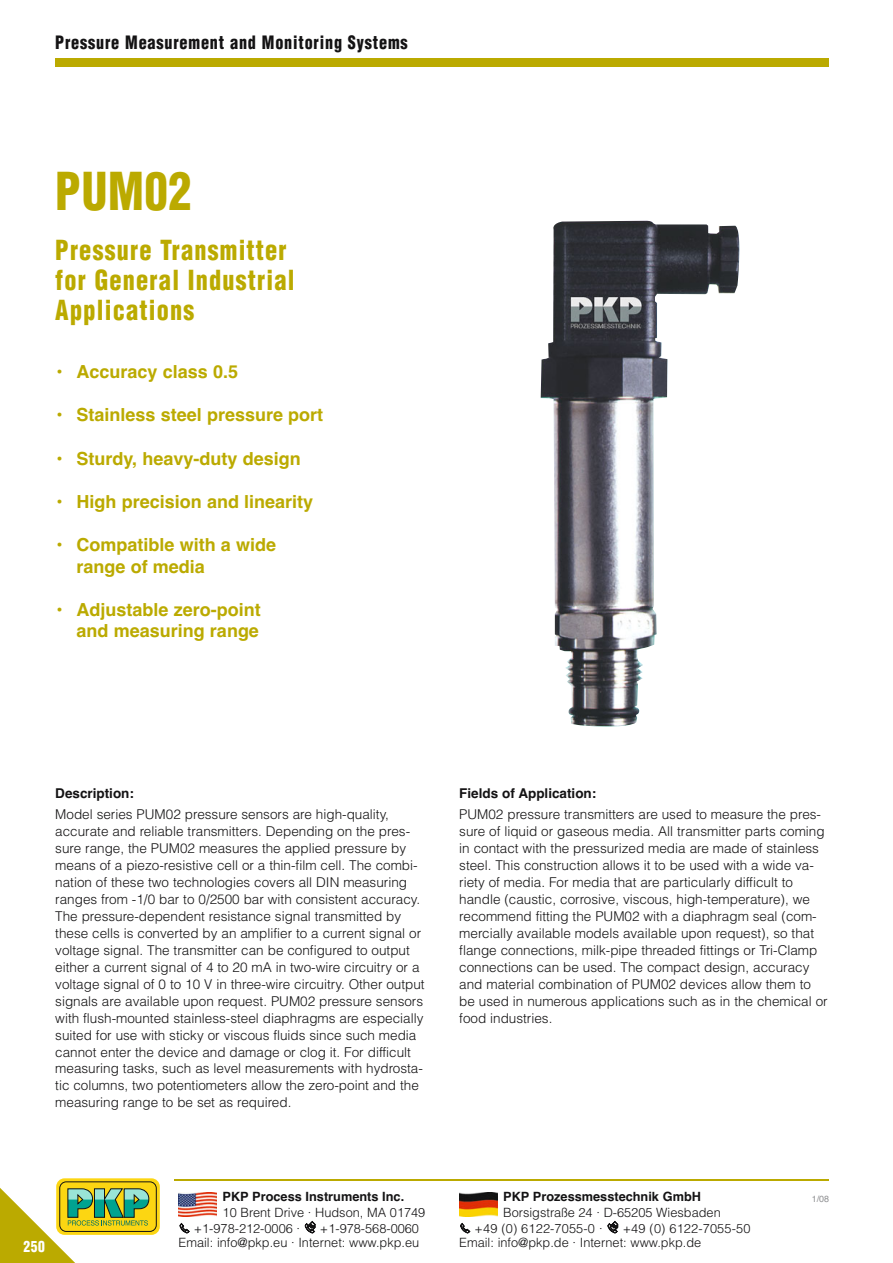
<style>
.page{position:relative;width:893px;height:1263px;background:#fff}
.page>*{position:absolute;margin:0;border:0;box-sizing:border-box;transform-origin:0 0}
.t1{font:900 condensed 51px "Helvetica";letter-spacing:.02em;color:#ba0;scale:.9 1}
.t2{font:900 condensed 27px/30px "Helvetica";letter-spacing:.05em;color:#ba0;scale:.9 1}
.t3{font:700 18px/21.6px "Helvetica";color:#ba0}
.t4{font:900 condensed 18px "Helvetica";letter-spacing:.05em;color:#141314;scale:.9 1}
.t5{font:900 condensed 15px "Helvetica";color:#fff;scale:.9 1}
.t6{font:300 13.5px/17px "Helvetica";color:#141314}
.t7{font:700 13.5px "Helvetica";color:#141314}
.t8{font:300 12.75px/16.4px "Helvetica";color:#141314}
.t9{font:700 12.75px "Helvetica";color:#141314}
.t10{font:9px "Helvetica";color:#919294}
.s1{font-family:"FF Dingbests";font-weight:400}
</style>
<div class="page">
<hr style="left:174px;top:1179px;width:655px;height:2px;background:#ba0">
<div style="left:55px;top:59px;width:774px;height:8px;background:#ba0"></div>
<img style="left:541px;top:221px;width:199px;height:506px">
<div style="left:56px;top:1178px;width:104px;height:57px;background:#fcd612;border-radius:8px"></div>
<div style="left:59px;top:1181px;width:98px;height:51px;border:1px solid #141314;border-radius:7px"></div>
<svg style="left:0;top:58px;width:149px;height:1205px"></svg>
<img style="left:179px;top:1192px;width:38px;height:24px">
<img style="left:459px;top:1192px;width:38px;height:24px">
<h3 class="t4" style="left:55px;top:35px;width:393px">Pressure Measurement and Monitoring Systems</h3>
<h1 class="t1" style="left:55px;top:171px;width:153px">PUM02</h1>
<h2 class="t2" style="left:55px;top:237px;width:267px">Pressure Transmitter for General Industrial<br>Applications</h2>
<h3 class="t3" style="left:55px;top:363px;width:184px">• Accuracy class 0.5</h3>
<h3 class="t3" style="left:55px;top:406px;width:270px">• Stainless steel pressure port</h3>
<h3 class="t3" style="left:55px;top:449px;width:247px">• Sturdy, heavy-duty design</h3>
<h3 class="t3" style="left:55px;top:492px;width:260px">• High precision and linearity</h3>
<h3 class="t3" style="left:76px;top:536px;width:201px;text-indent:-21px">• Compatible with a wide range of media</h3>
<h3 class="t3" style="left:55px;top:600px;width:207px;text-align:right">• Adjustable zero-point and measuring range</h3>
<p class="t7" style="left:55px;top:788px;width:80px">Description:</p>
<p class="t6" style="left:55px;top:807px;width:371px">Model series PUM02 pressure sensors are high-quality, accurate and reliable transmitters. Depending on the pres&shy;sure range, the PUM02 measures the applied pressure by means of a piezo-resistive cell or a thin-film cell. The combi&shy;nation of these two technologies covers all DIN measuring ranges from -1/0 bar to 0/2500 bar with consistent accuracy.<br>The pressure-dependent resistance signal transmitted by these cells is converted by an amplifier to a current signal or voltage signal. The transmitter can be configured to output either a current signal of 4 to 20 mA in two-wire circuitry or a voltage signal of 0 to 10 V in three-wire circuitry. Other output signals are available upon request. PUM02 pressure sensors with flush-mounted stainless-steel diaphragms are especially suited for use with sticky or viscous fluids since such media cannot enter the device and damage or clog it. For difficult measuring tasks, such as level measurements with hydrosta&shy;tic columns, two potentiometers allow the zero-point and the measuring range to be set as required.</p>
<p class="t5" style="left:23px;top:1241px;width:25px">250</p>
<p class="t9" style="left:223px;top:1192px;width:183px">PKP Process Instruments Inc.</p>
<p class="t8" style="left:179px;top:1205px;width:248px;text-indent:44px">10 Brent Drive · Hudson, MA 01749<br><span class="s1">S</span> +1-978-212-0006 · <span class="s1">T</span> +1-978-568-0060</p>
<p class="t8" style="left:179px;top:1236px;width:242px">Email: info@pkp.eu · Internet: www.pkp.eu</p>
<p class="t7" style="left:459px;top:788px;width:139px">Fields of Application:</p>
<p class="t6" style="left:459px;top:807px;width:370px">PUM02 pressure transmitters are used to measure the pres&shy;sure of liquid or gaseous media. All transmitter parts coming in contact with the pressurized media are made of stainless steel. This construction allows it to be used with a wide va&shy;riety of media. For media that are particularly difficult to handle (caustic, corrosive, viscous, high-temperature), we recommend fitting the PUM02 with a diaphragm seal (com&shy;mercially available models available upon request), so that flange connections, milk-pipe threaded fittings or Tri-Clamp connections can be used. The compact design, accuracy and material combination of PUM02 devices allow them to be used in numerous applications such as in the chemical or food industries.</p>
<p class="t9" style="left:503px;top:1192px;width:199px">PKP Prozessmesstechnik GmbH</p>
<p class="t8" style="left:459px;top:1205px;width:292px;text-indent:44px">Borsigstraße 24 · D-65205 Wiesbaden<br><span class="s1">S</span> +49 (0) 6122-7055-0 · <span class="s1">T</span> +49 (0) 6122-7055-50</p>
<p class="t8" style="left:459px;top:1236px;width:244px">Email: info@pkp.de · Internet: www.pkp.de</p>
<p class="t10" style="left:812px;top:1195px;width:19px">1/08</p>
</div>
